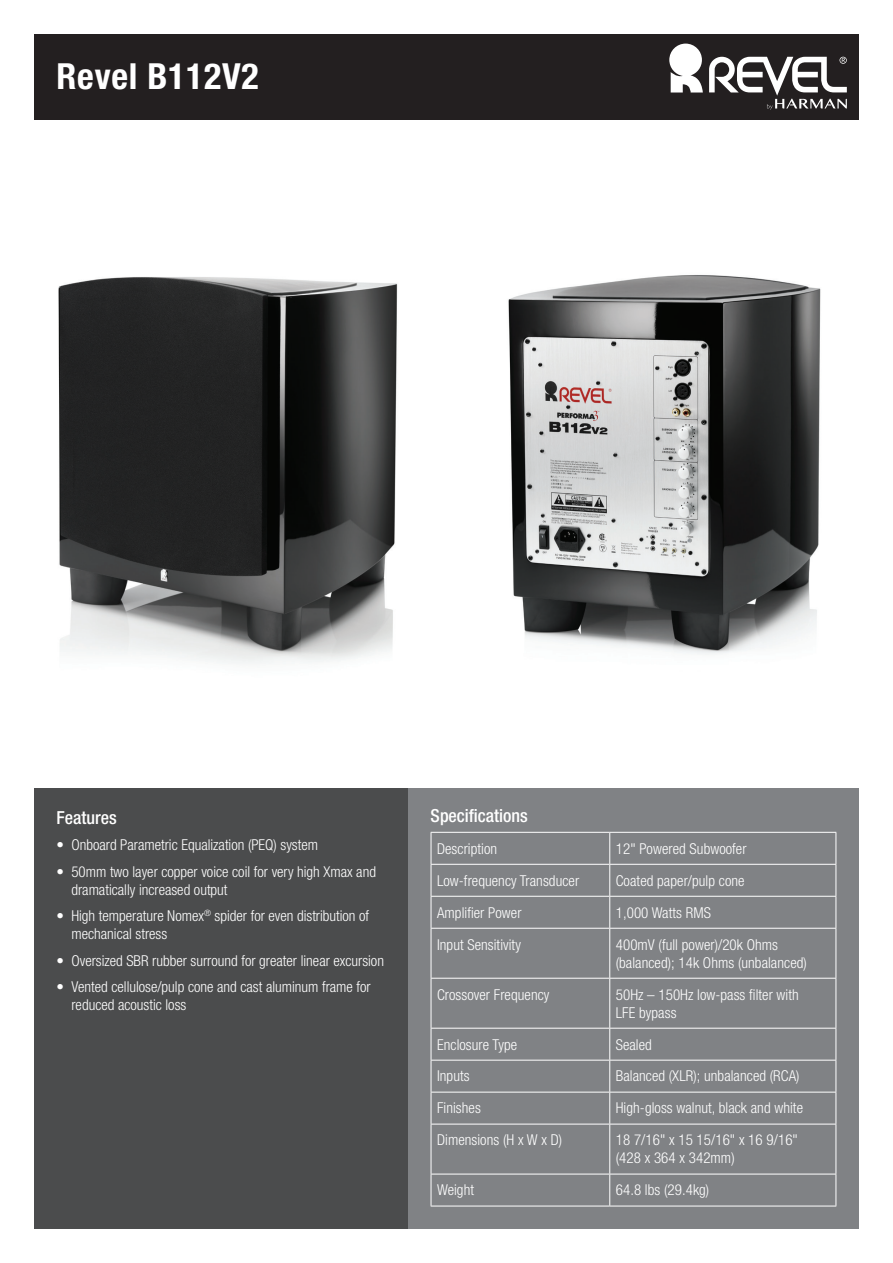
<style>
.page{position:relative;width:893px;height:1263px;background:#fff}
.page>*{position:absolute;margin:0;border:0;box-sizing:border-box;transform-origin:0 0}
.t1{font:700 condensed 36px "Helvetica Neue LT Pro";letter-spacing:.02em;color:#fff}
.t2{font:500 condensed 18px "Helvetica Neue LT Pro";color:#fff}
.t3{font:300 condensed 15px/18px "Helvetica Neue LT Pro";letter-spacing:.005em;color:#fff}
</style>
<div class="page">
<img style="left:508px;top:275px;width:313px;height:380px">
<img style="left:58px;top:277px;width:340px;height:387px">
<div style="left:34px;top:34px;width:825px;height:85px;background:#231f20"></div>
<div style="left:34px;top:788px;width:374px;height:441px;background:#4b4c4d"></div>
<div style="left:408px;top:788px;width:451px;height:441px;background:#808285"></div>
<hr style="left:431px;top:832px;width:179px;height:1px;background:#fff">
<hr style="left:431px;top:833px;width:1px;height:31px;background:#fff">
<hr style="left:610px;top:832px;width:226px;height:1px;background:#fff">
<hr style="left:609px;top:833px;width:1px;height:31px;background:#fff">
<hr style="left:836px;top:833px;width:1px;height:31px;background:#fff">
<hr style="left:431px;top:864px;width:179px;height:1px;background:#fff">
<hr style="left:431px;top:865px;width:1px;height:31px;background:#fff">
<hr style="left:610px;top:864px;width:226px;height:1px;background:#fff">
<hr style="left:609px;top:865px;width:1px;height:31px;background:#fff">
<hr style="left:836px;top:865px;width:1px;height:31px;background:#fff">
<hr style="left:431px;top:896px;width:179px;height:1px;background:#fff">
<hr style="left:431px;top:897px;width:1px;height:31px;background:#fff">
<hr style="left:610px;top:896px;width:226px;height:1px;background:#fff">
<hr style="left:609px;top:897px;width:1px;height:31px;background:#fff">
<hr style="left:836px;top:897px;width:1px;height:31px;background:#fff">
<hr style="left:431px;top:928px;width:179px;height:1px;background:#fff">
<hr style="left:431px;top:928px;width:1px;height:50px;background:#fff">
<hr style="left:610px;top:928px;width:226px;height:1px;background:#fff">
<hr style="left:609px;top:928px;width:1px;height:50px;background:#fff">
<hr style="left:836px;top:928px;width:1px;height:50px;background:#fff">
<hr style="left:431px;top:978px;width:179px;height:1px;background:#fff">
<hr style="left:431px;top:978px;width:1px;height:50px;background:#fff">
<hr style="left:610px;top:978px;width:226px;height:1px;background:#fff">
<hr style="left:609px;top:978px;width:1px;height:50px;background:#fff">
<hr style="left:836px;top:978px;width:1px;height:50px;background:#fff">
<hr style="left:431px;top:1028px;width:179px;height:1px;background:#fff">
<hr style="left:431px;top:1028px;width:1px;height:32px;background:#fff">
<hr style="left:610px;top:1028px;width:226px;height:1px;background:#fff">
<hr style="left:609px;top:1028px;width:1px;height:32px;background:#fff">
<hr style="left:836px;top:1028px;width:1px;height:32px;background:#fff">
<hr style="left:431px;top:1060px;width:179px;height:1px;background:#fff">
<hr style="left:431px;top:1060px;width:1px;height:32px;background:#fff">
<hr style="left:610px;top:1060px;width:226px;height:1px;background:#fff">
<hr style="left:609px;top:1060px;width:1px;height:32px;background:#fff">
<hr style="left:836px;top:1060px;width:1px;height:32px;background:#fff">
<hr style="left:431px;top:1092px;width:179px;height:1px;background:#fff">
<hr style="left:431px;top:1092px;width:1px;height:32px;background:#fff">
<hr style="left:610px;top:1092px;width:226px;height:1px;background:#fff">
<hr style="left:609px;top:1092px;width:1px;height:32px;background:#fff">
<hr style="left:836px;top:1092px;width:1px;height:32px;background:#fff">
<hr style="left:431px;top:1124px;width:179px;height:1px;background:#fff">
<hr style="left:431px;top:1124px;width:1px;height:50px;background:#fff">
<hr style="left:610px;top:1124px;width:226px;height:1px;background:#fff">
<hr style="left:609px;top:1124px;width:1px;height:50px;background:#fff">
<hr style="left:836px;top:1124px;width:1px;height:50px;background:#fff">
<hr style="left:431px;top:1174px;width:179px;height:1px;background:#fff">
<hr style="left:431px;top:1174px;width:1px;height:32px;background:#fff">
<hr style="left:610px;top:1174px;width:226px;height:1px;background:#fff">
<hr style="left:609px;top:1174px;width:1px;height:32px;background:#fff">
<hr style="left:836px;top:1174px;width:1px;height:32px;background:#fff">
<hr style="left:431px;top:1206px;width:179px;height:1px;background:#fff">
<hr style="left:610px;top:1206px;width:226px;height:1px;background:#fff">
<svg style="left:669px;top:44px;width:34px;height:49px"></svg>
<svg style="left:709px;top:57px;width:138px;height:53px"></svg>
<h1 class="t1" style="left:57px;top:55px;width:204px">Revel B112V2</h1>
<p class="t2" style="left:56px;top:807px;width:62px">Features</p>
<p class="t3" style="left:56px;top:836px;width:263px">• Onboard Parametric Equalization (PEQ) system</p>
<p class="t3" style="left:71px;top:862px;width:306px;text-indent:-15px">• 50mm two layer copper voice coil for very high Xmax and dramatically increased output</p>
<p class="t3" style="left:71px;top:907px;width:299px;text-indent:-15px">• High temperature Nomex<sup>®</sup> spider for even distribution of mechanical stress</p>
<p class="t3" style="left:56px;top:951px;width:329px">• Oversized SBR rubber surround for greater linear excursion</p>
<p class="t3" style="left:71px;top:978px;width:301px;text-indent:-15px">• Vented cellulose/pulp cone and cast aluminum frame for reduced acoustic loss</p>
<p class="t2" style="left:431px;top:805px;width:99px">Specifications</p>
<p class="t3" style="left:437px;top:839px;width:62px">Description</p>
<p class="t3" style="left:616px;top:839px;width:132px">12" Powered Subwoofer</p>
<p class="t3" style="left:437px;top:871px;width:144px">Low-frequency Transducer</p>
<p class="t3" style="left:616px;top:871px;width:130px">Coated paper/pulp cone</p>
<p class="t3" style="left:437px;top:903px;width:86px">Amplifier Power</p>
<p class="t3" style="left:616px;top:903px;width:97px">1,000 Watts RMS</p>
<p class="t3" style="left:437px;top:935px;width:85px">Input Sensitivity</p>
<p class="t3" style="left:616px;top:935px;width:193px">400mV (full power)/20k Ohms (balanced); 14k Ohms (unbalanced)</p>
<p class="t3" style="left:437px;top:985px;width:114px">Crossover Frequency</p>
<p class="t3" style="left:616px;top:985px;width:184px">50Hz – 150Hz low-pass filter with<br>LFE bypass</p>
<p class="t3" style="left:437px;top:1035px;width:82px">Enclosure Type</p>
<p class="t3" style="left:616px;top:1035px;width:38px">Sealed</p>
<p class="t3" style="left:437px;top:1067px;width:34px">Inputs</p>
<p class="t3" style="left:616px;top:1067px;width:185px">Balanced (XLR); unbalanced (RCA)</p>
<p class="t3" style="left:437px;top:1099px;width:45px">Finishes</p>
<p class="t3" style="left:616px;top:1099px;width:189px">High-gloss walnut, black and white</p>
<p class="t3" style="left:437px;top:1131px;width:127px">Dimensions (H x W x D)</p>
<p class="t3" style="left:616px;top:1131px;width:184px">18 7/16" x 15 15/16" x 16 9/16" (428 x 364 x 342mm)</p>
<p class="t3" style="left:437px;top:1181px;width:39px">Weight</p>
<p class="t3" style="left:616px;top:1181px;width:95px">64.8 lbs (29.4kg)</p>
</div>
